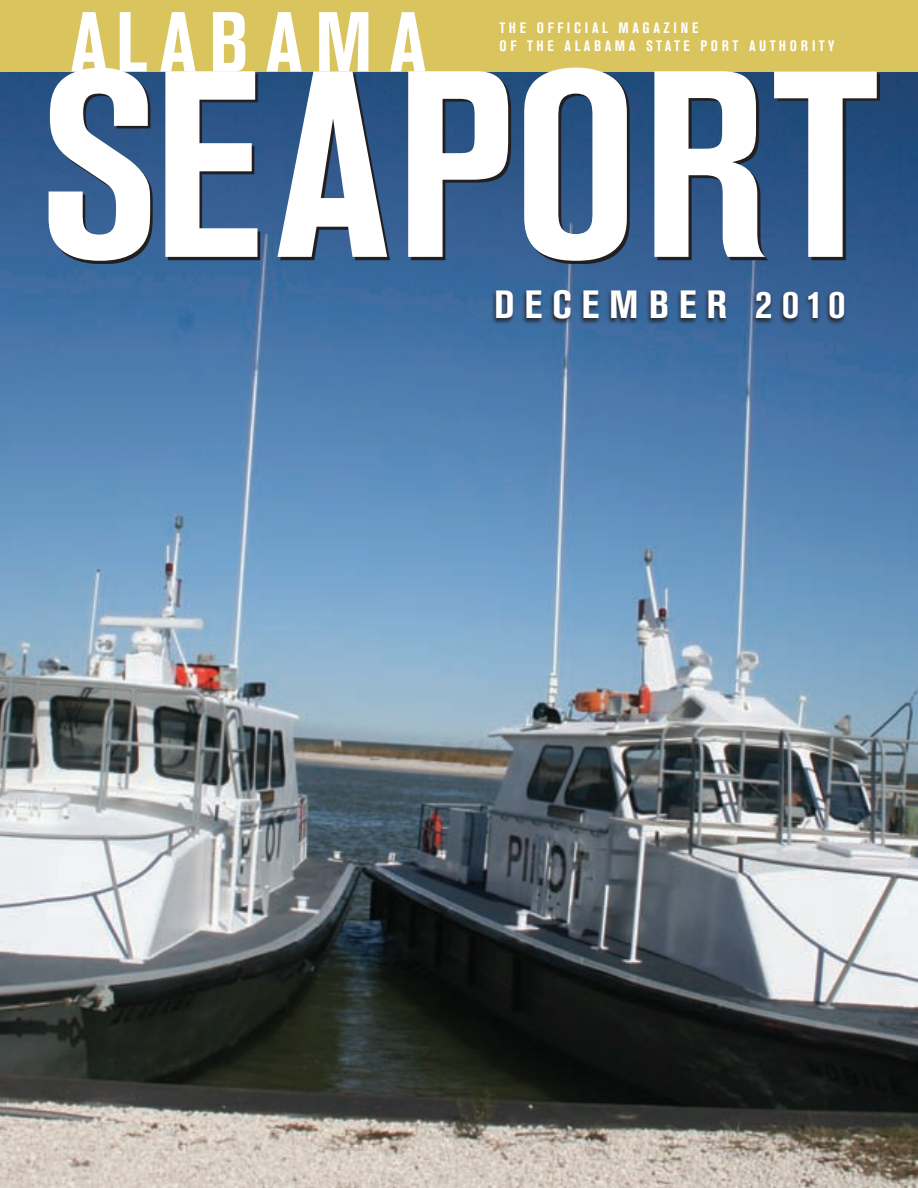
<style>
.page{position:relative;width:918px;height:1188px;background:#fff}
.page>*{position:absolute;margin:0;border:0;box-sizing:border-box;transform-origin:0 0}
.t1{font:700 condensed 262.5px "Akzidenz Grotesk BE";letter-spacing:.015em;color:#fff}
.t2{font:700 condensed 84px "Akzidenz Grotesk BE";letter-spacing:.15em;color:#fff}
.t3{font:700 condensed 39px "Akzidenz Grotesk BE";letter-spacing:.225em;color:#fff;scale:1.1 1}
.t4{font:700 condensed 15px/18px "Akzidenz Grotesk BE";letter-spacing:.24em;color:#fff}
</style>
<div class="page">
<img style="left:0;top:71px;width:918px;height:1117px">
<div style="left:0;top:0;width:918px;height:71px;background:#d9c45e"></div>
<svg style="left:51px;top:70px;width:829px;height:194px;background:#293b52"></svg>
<div style="left:491px;top:289px;width:356px;height:36px;background:#231f20;opacity:.92"></div>
<p class="t2" style="left:70px;top:-6px;width:357px">A LABAMA</p>
<p class="t4" style="left:500px;top:19px;width:337px">THE OFFICIAL MAGAZINE<br>OF THE ALABAMA STATE PORT AUTHORITY</p>
<p class="t1" style="left:39px;top:16px;width:840px">SEAPORT</p>
<p class="t3" style="left:494px;top:283px;width:321px">DECEMBER 2010</p>
</div>
